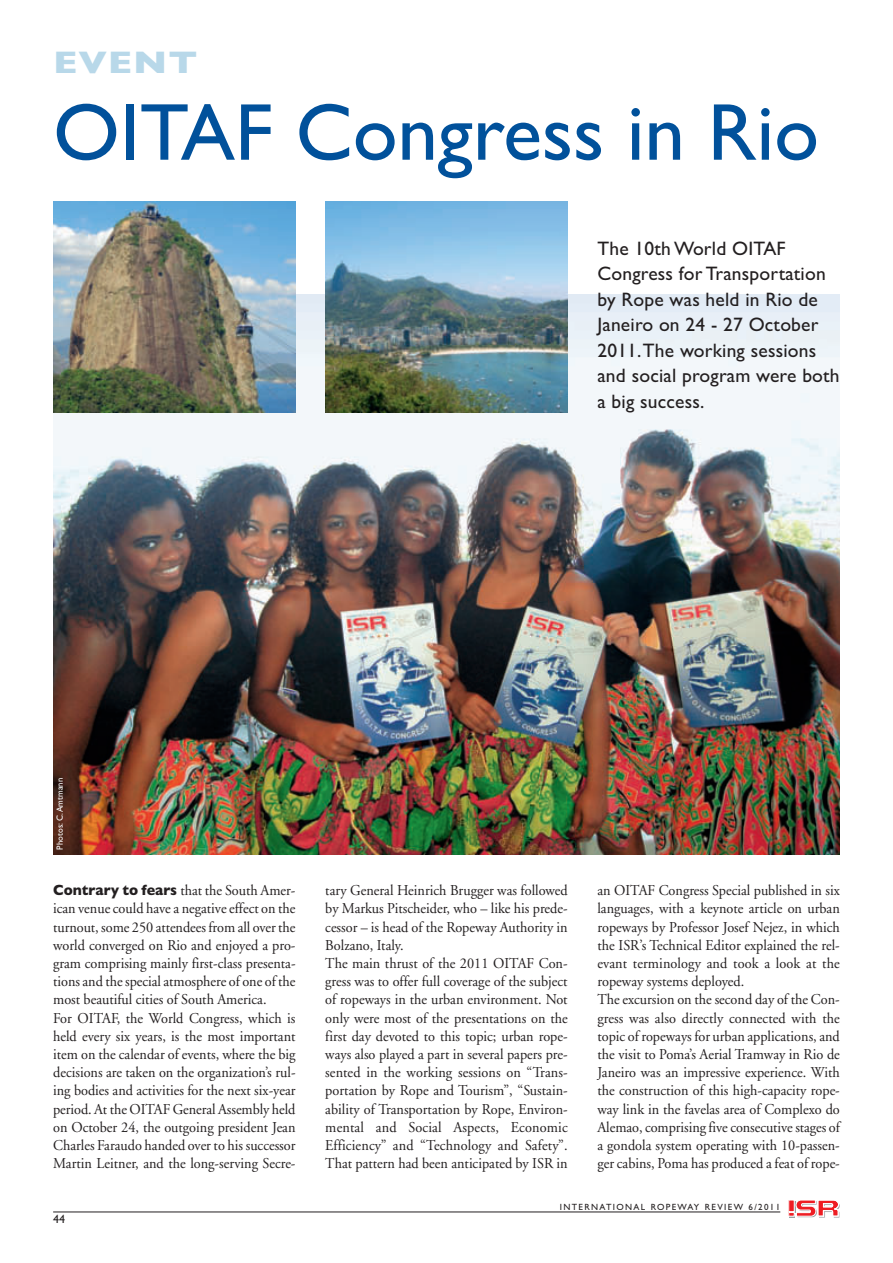
<style>
.page{position:relative;width:893px;height:1263px;background:#fff}
.page>*{position:absolute;margin:0;border:0;box-sizing:border-box;transform-origin:0 0}
.t1{font:81px "Gill Sans";color:#01519b}
.t2{font:700 31.5px "Gill Sans";letter-spacing:.025em;color:#b8d8e9;scale:1.2 1}
.t3{font:19.5px/25.5px "Gill Sans";letter-spacing:.01em;color:#231f20}
.t4{font:15px/18.1px "Adobe Garamond";color:#231f20;scale:.95 1}
.t5{font:12px "Gill Sans";color:#231f20}
.t6{font:9px "Gill Sans";letter-spacing:.15em;color:#231f20}
.t7{font:9px "Gill Sans";letter-spacing:.01em;color:#fff;scale:.95 1}
.s1{font-family:"Gill Sans";font-weight:700}
</style>
<div class="page">
<svg style="left:788px;top:1200px;width:52px;height:18px"></svg>
<hr style="left:53px;top:1211px;width:727px;height:1px;background:#231f20">
<img style="left:53px;top:295px;width:787px;height:560px">
<img style="left:53px;top:201px;width:243px;height:211px">
<img style="left:325px;top:201px;width:243px;height:211px">
<p class="t2" style="left:53px;top:51px;width:122px">EVENT</p>
<p class="t1" style="left:53px;top:104px;width:767px">OITAF Congress in Rio</p>
<p class="t7" style="left:57px;top:849px;width:77px;rotate:-90deg">Photos: C. Amtmann</p>
<p class="t3" style="left:597px;top:237px;width:244px">The 10th World OITAF<br>Congress for Transportation by Rope was held in Rio de<br>Janeiro on 24 - 27 October<br>2011. The working sessions and social program were both a big success.</p>
<p class="t4" style="left:53px;top:883px;width:257px"><span class="s1">Contrary to fears</span> that the South Amer&shy;ican venue could have a negative effect on the turnout, some 250 attendees from all over the world converged on Rio and enjoyed a pro&shy;gram comprising mainly first-class presenta&shy;tions and the special atmosphere of one of the most beautiful cities of South America.<br>For OITAF, the World Congress, which is held every six years, is the most important item on the calendar of events, where the big decisions are taken on the organization’s rul&shy;ing bodies and activities for the next six-year period. At the OITAF General Assembly held on October 24, the outgoing president Jean Charles Faraudo handed over to his successor Martin Leitner, and the long-serving Secre-</p>
<p class="t4" style="left:325px;top:883px;width:257px">tary General Heinrich Brugger was followed by Markus Pitscheider, who – like his prede&shy;cessor – is head of the Ropeway Authority in Bolzano, Italy.<br>The main thrust of the 2011 OITAF Con&shy;gress was to offer full coverage of the subject of ropeways in the urban environment. Not only were most of the presentations on the first day devoted to this topic; urban rope&shy;ways also played a part in several papers pre&shy;sented in the working sessions on “Trans&shy;portation by Rope and Tourism”, “Sustain&shy;ability of Transportation by Rope, Environ&shy;mental and Social Aspects, Economic Efficiency” and “Technology and Safety”.<br>That pattern had been anticipated by ISR in</p>
<p class="t4" style="left:597px;top:883px;width:257px">an OITAF Congress Special published in six languages, with a keynote article on urban ropeways by Professor Josef Nejez, in which the ISR’s Technical Editor explained the rel&shy;evant terminology and took a look at the ropeway systems deployed.<br>The excursion on the second day of the Con&shy;gress was also directly connected with the topic of ropeways for urban applications, and the visit to Poma’s Aerial Tramway in Rio de Janeiro was an impressive experience. With the construction of this high-capacity rope&shy;way link in the favelas area of Complexo do Alemao, comprising five consecutive stages of a gondola system operating with 10-passen&shy;ger cabins, Poma has produced a feat of rope-</p>
<p class="t6" style="left:560px;top:1203px;width:222px">INTERNATIONAL ROPEWAY REVIEW 6/2011</p>
<p class="t5" style="left:53px;top:1214px;width:13px">44</p>
</div>
